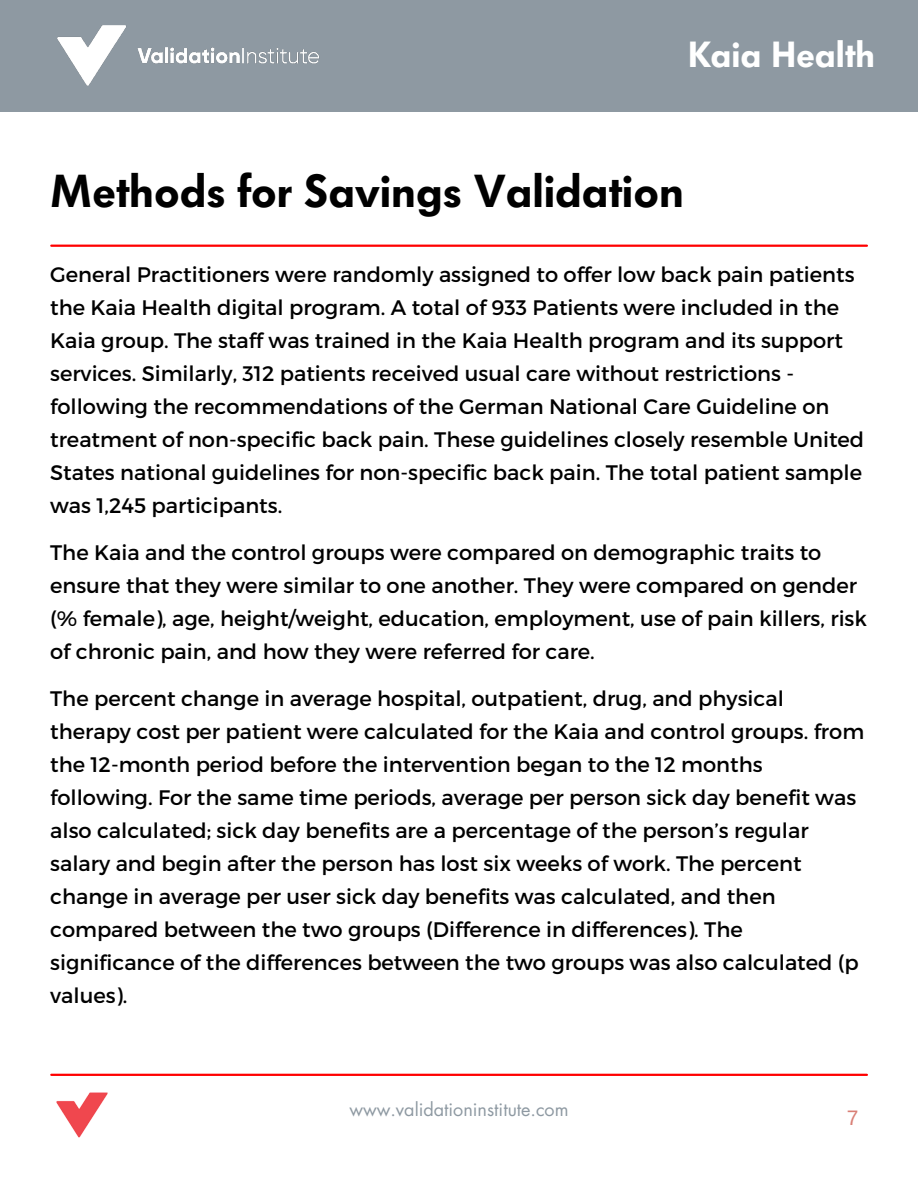
<style>
.page{position:relative;width:918px;height:1188px;background:#fff}
.page>*{position:absolute;margin:0;border:0;box-sizing:border-box;transform-origin:0 0}
.t1{font:600 45.75px "Futura BQ";color:#000}
.t2{font:600 36px "Futura BQ";color:#fff}
.t3{font:21px/33px "Montserrat";color:#000}
.t4{font:21px "Arimo";color:#d97f76}
.t5{font:18px "Futura LT";color:#8e99a2}
</style>
<div class="page">
<div style="left:0;top:0;width:918px;height:112px;background:#8e99a2"></div>
<img style="left:57px;top:25px;width:262px;height:61px">
<hr style="left:51px;top:1074px;width:816px;height:2px;background:#f00">
<img style="left:56px;top:1092px;width:52px;height:46px">
<hr style="left:51px;top:245px;width:816px;height:2px;background:#f00">
<p class="t2" style="left:688px;top:33px;width:188px">Kaia Health</p>
<p class="t1" style="left:50px;top:164px;width:635px">Methods for Savings Validation</p>
<p class="t3" style="left:50px;top:257px;width:816px">General Practitioners were randomly assigned to offer low back pain patients the Kaia Health digital program. A total of 933 Patients were included in the Kaia group. The staff was trained in the Kaia Health program and its support services. Similarly, 312 patients received usual care without restrictions - following the recommendations of the German National Care Guideline on treatment of non-specific back pain. These guidelines closely resemble United States national guidelines for non-specific back pain. The total patient sample was 1,245 participants.</p>
<p class="t3" style="left:50px;top:535px;width:818px">The Kaia and the control groups were compared on demographic traits to ensure that they were similar to one another. They were compared on gender (% female), age, height/weight, education, employment, use of pain killers, risk of chronic pain, and how they were referred for care.</p>
<p class="t3" style="left:50px;top:681px;width:816px">The percent change in average hospital, outpatient, drug, and physical therapy cost per patient were calculated for the Kaia and control groups. from the 12-month period before the intervention began to the 12 months following. For the same time periods, average per person sick day benefit was also calculated; sick day benefits are a percentage of the person’s regular salary and begin after the person has lost six weeks of work. The percent change in average per user sick day benefits was calculated, and then compared between the two groups (Difference in differences). The significance of the differences between the two groups was also calculated (p values).</p>
<p class="t5" style="left:349px;top:1098px;width:221px">www.validationinstitute.com</p>
<p class="t4" style="left:847px;top:1106px;width:13px">7</p>
</div>
